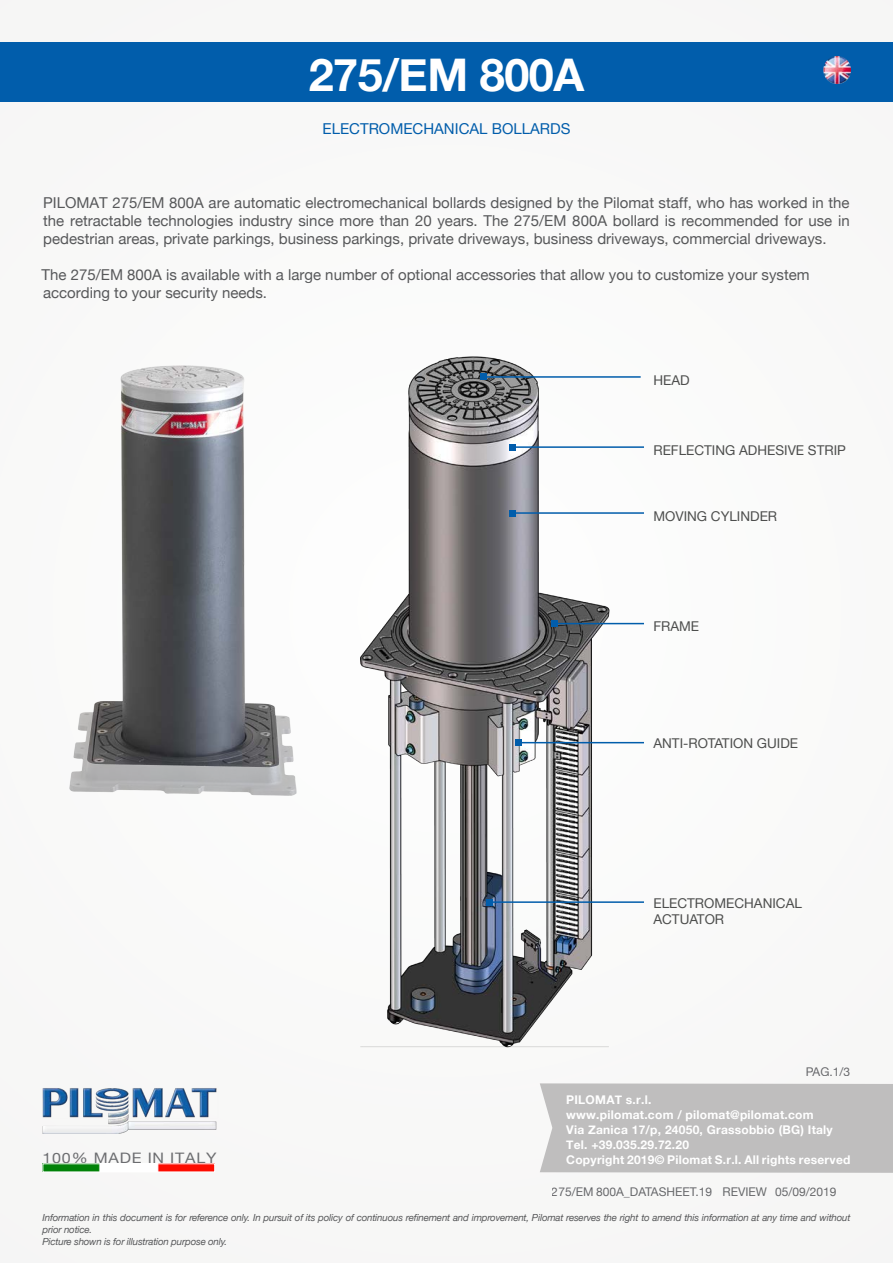
<style>
.page{position:relative;width:893px;height:1263px;background:#f9f9f8}
.page>*{position:absolute;margin:0;border:0;box-sizing:border-box;transform-origin:0 0}
.t1{font:700 45px "Helvetica Neue";letter-spacing:-.01em;color:#fff}
.t2{font:15px/18px "Helvetica Neue";color:#57585a;text-align:justify}
.t3{font:15px "Helvetica Neue";color:#015dab}
.t4{font:14.4px "Helvetica Neue";letter-spacing:.05em;color:#6c6d70;scale:1.11 1}
.t5{font:13.5px/16.2px "Helvetica Neue";color:#4d4e4d}
.t6{font:700 12px/15px "Helvetica Neue";letter-spacing:.02em;color:#fff}
.t7{font:12px "Helvetica Neue";color:#6c6d70}
.t8{font:italic 9.75px/11.7px "Helvetica Neue";letter-spacing:-.02em;color:#57585a}
</style>
<div class="page">
<div style="left:540px;top:1083px;width:353px;height:90px;background:#bfbebe"></div>
<div style="left:0;top:43px;width:893px;height:59px;background:#015dab"></div>
<img style="left:43px;top:1088px;width:174px;height:46px">
<img style="left:45px;top:1165px;width:168px;height:5px">
<div style="left:43px;top:1163px;width:172px;height:9px;border:1px solid #fff"></div>
<img style="left:360px;top:356px;width:253px;height:692px">
<img style="left:69px;top:365px;width:227px;height:431px">
<hr style="left:512px;top:512px;width:132px;height:2px;background:#015dab">
<svg style="left:509px;top:510px;width:6px;height:6px"></svg>
<hr style="left:512px;top:446px;width:132px;height:2px;background:#015dab">
<svg style="left:509px;top:444px;width:6px;height:6px"></svg>
<hr style="left:484px;top:376px;width:157px;height:2px;background:#015dab">
<svg style="left:481px;top:374px;width:6px;height:6px"></svg>
<hr style="left:554px;top:623px;width:90px;height:1px;background:#015dab">
<svg style="left:551px;top:621px;width:6px;height:6px"></svg>
<hr style="left:519px;top:742px;width:125px;height:1px;background:#015dab">
<svg style="left:516px;top:740px;width:6px;height:6px"></svg>
<hr style="left:490px;top:901px;width:154px;height:2px;background:#015dab">
<svg style="left:487px;top:899px;width:6px;height:6px"></svg>
<img style="left:823px;top:57px;width:27px;height:27px">
<h1 class="t1" style="left:309px;top:39px;width:277px">275/EM 800A</h1>
<p class="t3" style="left:323px;top:118px;width:249px">ELECTROMECHANICAL BOLLARDS</p>
<p class="t2" style="left:43px;top:195px;width:808px">PILOMAT 275/EM 800A are automatic electromechanical bollards designed by the Pilomat staff, who has worked in the the retractable technologies industry since more than 20 years. The 275/EM 800A bollard is recommended for use in pedestrian areas, private parkings, business parkings, private driveways, business driveways, commercial driveways.</p>
<p class="t2" style="left:42px;top:267px;width:769px">The 275/EM 800A is available with a large number of optional accessories that allow you to customize your system according to your security needs.</p>
<p class="t5" style="left:653px;top:373px;width:38px">HEAD</p>
<p class="t5" style="left:653px;top:443px;width:194px">REFLECTING ADHESIVE STRIP</p>
<p class="t5" style="left:653px;top:509px;width:125px">MOVING CYLINDER</p>
<p class="t5" style="left:653px;top:619px;width:47px">FRAME</p>
<p class="t5" style="left:653px;top:736px;width:146px">ANTI-ROTATION GUIDE</p>
<p class="t5" style="left:653px;top:896px;width:150px">ELECTROMECHANICAL<br>ACTUATOR</p>
<p class="t4" style="left:43px;top:1147px;width:158px">100% MADE IN ITALY</p>
<p class="t7" style="left:806px;top:1063px;width:46px">PAG.1/3</p>
<p class="t6" style="left:566px;top:1093px;width:286px">PILOMAT s.r.l.<br>www.pilomat.com / pilomat@pilomat.com<br>Via Zanica 17/p, 24050, Grassobbio (BG) Italy Tel. +39.035.29.72.20<br>Copyright 2019© Pilomat S.r.l. All rights reserved</p>
<p class="t7" style="left:552px;top:1183px;width:286px">275/EM 800A_DATASHEET.19 REVIEW 05/09/2019</p>
<p class="t8" style="left:43px;top:1212px;width:809px">Information in this document is for reference only. In pursuit of its policy of continuous refinement and improvement, Pilomat reserves the right to amend this information at any time and without prior notice.<br>Picture shown is for illustration purpose only.</p>
</div>
